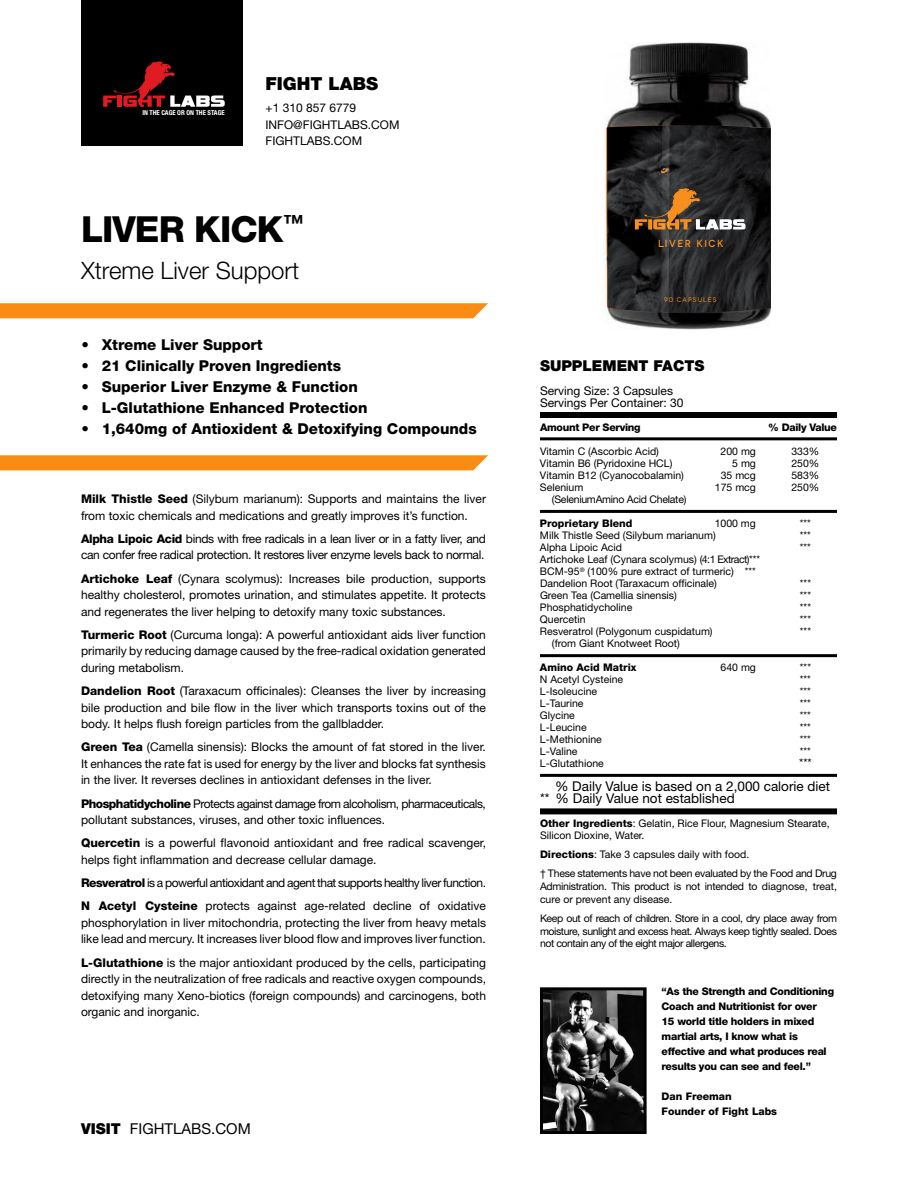
<style>
.page{position:relative;width:918px;height:1188px;background:#fff}
.page>*{position:absolute;margin:0;border:0;box-sizing:border-box;transform-origin:0 0}
.t1{font:800 36px "Helvetica Neue LT Std";letter-spacing:-.025em;color:#000}
.t2{font:300 24px "Helvetica Neue LT Pro";color:#000}
.t3{font:900 18px "Helvetica Neue LT Std";color:#000}
.t4{font:800 15px "Helvetica Neue LT Std";color:#000}
.t5{font:15px "Helvetica Neue LT Std";color:#000}
.t6{font:900 15px "Helvetica Neue LT Std";color:#000}
.t7{font:13.5px/12px "Helvetica Neue LT Std";color:#000}
.t8{font:12px/16.5px "Helvetica Neue LT Std";color:#000}
.t9{font:12px/16.5px "Helvetica Neue LT Std";letter-spacing:-.04em;color:#000}
.t10{font:12px/16.5px "Helvetica Neue LT Std";letter-spacing:-.025em;color:#000}
.t11{font:10.5px/12px "Helvetica Neue LT Std";color:#000}
.t12{font:10.5px/19.4px "Helvetica Neue LT Std";letter-spacing:-.025em;color:#000}
.t13{font:800 10.5px/15px "Helvetica Neue LT Std";letter-spacing:-.025em;color:#000}
.t14{font:800 10.5px/15px "Helvetica Neue LT Std";color:#000}
.t15{font:500 10.2px "Novecentowide";letter-spacing:.17em;color:#f79328;scale:.9 1}
.t16{font:700 condensed 6.75px "Helvetica Neue LT Std";color:#fff}
.t17{font:6.75px "Novecentowide";letter-spacing:.19em;color:#f79328;scale:.9 1}
.s1{font-weight:800}
.s2{font-weight:900}
</style>
<div class="page">
<div style="left:81px;top:0;width:162px;height:145px;background:#000"></div>
<svg style="left:103px;top:61px;width:122px;height:46px"></svg>
<img style="left:544px;top:991px;width:99px;height:139px">
<div style="left:540px;top:987px;width:107px;height:147px;border:3px solid #000"></div>
<div style="left:540px;top:412px;width:297px;height:6px;background:#000"></div>
<div style="left:540px;top:808px;width:297px;height:6px;background:#000"></div>
<hr style="left:540px;top:510px;width:297px;height:3px;background:#000">
<hr style="left:540px;top:654px;width:297px;height:3px;background:#000">
<hr style="left:540px;top:774px;width:297px;height:3px;background:#000">
<hr style="left:540px;top:437px;width:297px;height:3px;background:#000">
<svg style="left:0;top:303px;width:488px;height:15px;background:#fa8f1b"></svg>
<svg style="left:0;top:455px;width:488px;height:15px;background:#fa8f1b"></svg>
<img style="left:603px;top:43px;width:167px;height:286px">
<svg style="left:607px;top:125px;width:164px;height:187px;background:#2b2926"></svg>
<p class="t16" style="left:142px;top:109px;width:84px">IN THE CAGE OR ON THE STAGE</p>
<h3 class="t3" style="left:266px;top:73px;width:114px">FIGHT LABS</h3>
<p class="t8" style="left:266px;top:99px;width:136px">+1 310 857 6779<br>INFO@FIGHTLABS.COM<br>FIGHTLABS.COM</p>
<h1 class="t1" style="left:81px;top:207px;width:224px">LIVER KICK<sup>™</sup></h1>
<h2 class="t2" style="left:81px;top:256px;width:220px">Xtreme Liver Support</h2>
<p class="t4" style="left:81px;top:336px;width:183px">• Xtreme Liver Support</p>
<p class="t4" style="left:81px;top:357px;width:261px">• 21 Clinically Proven Ingredients</p>
<p class="t4" style="left:81px;top:378px;width:278px">• Superior Liver Enzyme &amp; Function</p>
<p class="t4" style="left:81px;top:399px;width:288px">• L-Glutathione Enhanced Protection</p>
<p class="t4" style="left:81px;top:420px;width:397px">• 1,640mg of Antioxident &amp; Detoxifying Compounds</p>
<p class="t8" style="left:81px;top:491px;width:407px"><span class="s1">Milk Thistle Seed</span> (Silybum marianum): Supports and maintains the liver from toxic chemicals and medications and greatly improves it’s function.</p>
<p class="t10" style="left:81px;top:530px;width:406px"><span class="s1">Alpha Lipoic Acid</span> binds with free radicals in a lean liver or in a fatty liver, and can confer free radical protection. It restores liver enzyme levels back to normal.</p>
<p class="t8" style="left:81px;top:570px;width:406px;text-align:justify"><span class="s1">Artichoke Leaf</span> (Cynara scolymus): Increases bile production, supports healthy cholesterol, promotes urination, and stimulates appetite. It protects and regenerates the liver helping to detoxify many toxic substances.</p>
<p class="t8" style="left:81px;top:626px;width:406px;text-align:justify"><span class="s1">Turmeric Root</span> (Curcuma longa): A powerful antioxidant aids liver function primarily by reducing damage caused by the free-radical oxidation generated during metabolism.</p>
<p class="t8" style="left:81px;top:682px;width:407px;text-align:justify"><span class="s1">Dandelion Root</span> (Taraxacum officinales): Cleanses the liver by increasing bile production and bile flow in the liver which transports toxins out of the body. It helps flush foreign particles from the gallbladder.</p>
<p class="t8" style="left:81px;top:739px;width:406px;text-align:justify"><span class="s1">Green Tea</span> (Camella sinensis): Blocks the amount of fat stored in the liver.<br>It enhances the rate fat is used for energy by the liver and blocks fat synthesis in the liver. It reverses declines in antioxidant defenses in the liver.</p>
<p class="t9" style="left:81px;top:795px;width:406px"><span class="s1">Phosphatidycholine</span> Protects against damage from alcoholism, pharmaceuticals, pollutant substances, viruses, and other toxic influences.</p>
<p class="t8" style="left:81px;top:835px;width:407px"><span class="s1">Quercetin</span> is a powerful flavonoid antioxidant and free radical scavenger, helps fight inflammation and decrease cellular damage.</p>
<p class="t9" style="left:81px;top:871px;width:407px;line-height:23.2px"><span class="s1">Resveratrol</span> is a powerful antioxidant and agent that supports healthy liver function.<br><span class="s1">N Acetyl Cysteine</span> protects against age-related decline of oxidative</p>
<p class="t8" style="left:81px;top:914px;width:407px">phosphorylation in liver mitochondria, protecting the liver from heavy metals like lead and mercury. It increases liver blood flow and improves liver function.</p>
<p class="t8" style="left:81px;top:954px;width:407px;text-align:justify"><span class="s1">L-Glutathione</span> is the major antioxidant produced by the cells, participating directly in the neutralization of free radicals and reactive oxygen compounds, detoxifying many Xeno-biotics (foreign compounds) and carcinogens, both organic and inorganic.</p>
<p class="t5" style="left:81px;top:1120px;width:171px"><span class="s2">VISIT</span> FIGHTLABS.COM</p>
<p class="t15" style="left:658px;top:238px;width:75px">LIVER KICK</p>
<p class="t17" style="left:664px;top:296px;width:60px">90 CAPSULES</p>
<p class="t6" style="left:540px;top:357px;width:166px">SUPPLEMENT FACTS</p>
<p class="t8" style="left:540px;top:385px;width:145px;line-height:12px">Serving Size: 3 Capsules<br>Servings Per Container: 30</p>
<p class="t13" style="left:540px;top:420px;width:102px">Amount Per Serving</p>
<p class="t13" style="left:768px;top:420px;width:70px">% Daily Value</p>
<p class="t11" style="left:540px;top:445px;width:121px">Vitamin C (Ascorbic Acid)</p>
<p class="t11" style="left:721px;top:445px;width:37px">200 mg</p>
<p class="t11" style="left:791px;top:445px;width:30px">333%</p>
<p class="t11" style="left:540px;top:457px;width:134px">Vitamin B6 (Pyridoxine HCL)</p>
<p class="t11" style="left:732px;top:457px;width:25px">5 mg</p>
<p class="t11" style="left:791px;top:457px;width:30px">250%</p>
<p class="t11" style="left:540px;top:469px;width:145px">Vitamin B12 (Cyanocobalamin)</p>
<p class="t11" style="left:721px;top:469px;width:37px">35 mcg</p>
<p class="t11" style="left:791px;top:469px;width:30px">583%</p>
<p class="t11" style="left:540px;top:481px;width:45px">Selenium</p>
<p class="t11" style="left:715px;top:481px;width:43px">175 mcg</p>
<p class="t11" style="left:791px;top:481px;width:30px">250%</p>
<p class="t12" style="left:552px;top:490px;width:136px">(SeleniumAmino Acid Chelate)</p>
<p class="t14" style="left:540px;top:516px;width:94px">Proprietary Blend</p>
<p class="t11" style="left:715px;top:517px;width:43px">1000 mg</p>
<p class="t11" style="left:800px;top:517px;width:13px">***</p>
<p class="t11" style="left:540px;top:529px;width:177px">Milk Thistle Seed (Silybum marianum)</p>
<p class="t11" style="left:800px;top:529px;width:13px">***</p>
<p class="t11" style="left:540px;top:541px;width:84px">Alpha Lipoic Acid</p>
<p class="t11" style="left:800px;top:541px;width:13px">***</p>
<p class="t11" style="left:540px;top:553px;width:222px">Artichoke Leaf (Cynara scolymus) (4:1 Extract)***<br>BCM-95<sup>®</sup> (100% pure extract of turmeric) ***<br>Dandelion Root (Taraxacum officinale)</p>
<p class="t11" style="left:800px;top:577px;width:13px">***</p>
<p class="t11" style="left:540px;top:589px;width:138px">Green Tea (Camellia sinensis)</p>
<p class="t11" style="left:800px;top:589px;width:13px">***</p>
<p class="t11" style="left:540px;top:601px;width:94px">Phosphatidycholine</p>
<p class="t11" style="left:800px;top:601px;width:13px">***</p>
<p class="t11" style="left:540px;top:613px;width:47px">Quercetin</p>
<p class="t11" style="left:800px;top:613px;width:13px">***</p>
<p class="t11" style="left:540px;top:625px;width:174px">Resveratrol (Polygonum cuspidatum)</p>
<p class="t11" style="left:800px;top:625px;width:13px">***</p>
<p class="t11" style="left:552px;top:637px;width:129px">(from Giant Knotweet Root)</p>
<p class="t14" style="left:540px;top:660px;width:98px">Amino Acid Matrix</p>
<p class="t11" style="left:721px;top:661px;width:37px">640 mg</p>
<p class="t11" style="left:800px;top:661px;width:13px">***</p>
<p class="t11" style="left:540px;top:673px;width:85px">N Acetyl Cysteine</p>
<p class="t11" style="left:800px;top:673px;width:13px">***</p>
<p class="t11" style="left:540px;top:685px;width:59px">L-Isoleucine</p>
<p class="t11" style="left:800px;top:685px;width:13px">***</p>
<p class="t11" style="left:540px;top:697px;width:45px">L-Taurine</p>
<p class="t11" style="left:800px;top:697px;width:13px">***</p>
<p class="t11" style="left:540px;top:709px;width:36px">Glycine</p>
<p class="t11" style="left:800px;top:709px;width:13px">***</p>
<p class="t11" style="left:540px;top:721px;width:48px">L-Leucine</p>
<p class="t11" style="left:800px;top:721px;width:13px">***</p>
<p class="t11" style="left:540px;top:733px;width:63px">L-Methionine</p>
<p class="t11" style="left:800px;top:733px;width:13px">***</p>
<p class="t11" style="left:540px;top:745px;width:39px">L-Valine</p>
<p class="t11" style="left:800px;top:745px;width:13px">***</p>
<p class="t11" style="left:540px;top:757px;width:65px">L-Glutathione</p>
<p class="t8" style="left:799px;top:755px;width:14px">***</p>
<p class="t7" style="left:540px;top:780px;width:292px;text-indent:15px">% Daily Value is based on a 2,000 calorie diet ** % Daily Value not established</p>
<p class="t11" style="left:540px;top:817px;width:291px"><span class="s1">Other Ingredients</span>: Gelatin, Rice Flour, Magnesium Stearate,<br>Silicon Dioxine, Water.</p>
<p class="t12" style="left:540px;top:845px;width:299px"><span class="s1">Directions</span>: Take 3 capsules daily with food.<br>† These statements have not been evaluated by the Food and Drug</p>
<p class="t12" style="left:540px;top:880px;width:298px;line-height:12.6px">Administration. This product is not intended to diagnose, treat, cure or prevent any disease.</p>
<p class="t11" style="left:540px;top:912px;width:299px;line-height:12.6px;text-align:justify">Keep out of reach of children. Store in a cool, dry place away from moisture, sunlight and excess heat. Always keep tightly sealed. Does not contain any of the eight major allergens.</p>
<p class="t13" style="left:662px;top:984px;width:174px">“As the Strength and Conditioning<br>Coach and Nutritionist for over<br>15 world title holders in mixed martial arts, I know what is effective and what produces real results you can see and feel.”</p>
<p class="t14" style="left:662px;top:1089px;width:117px">Dan Freeman<br>Founder of Fight Labs</p>
</div>
